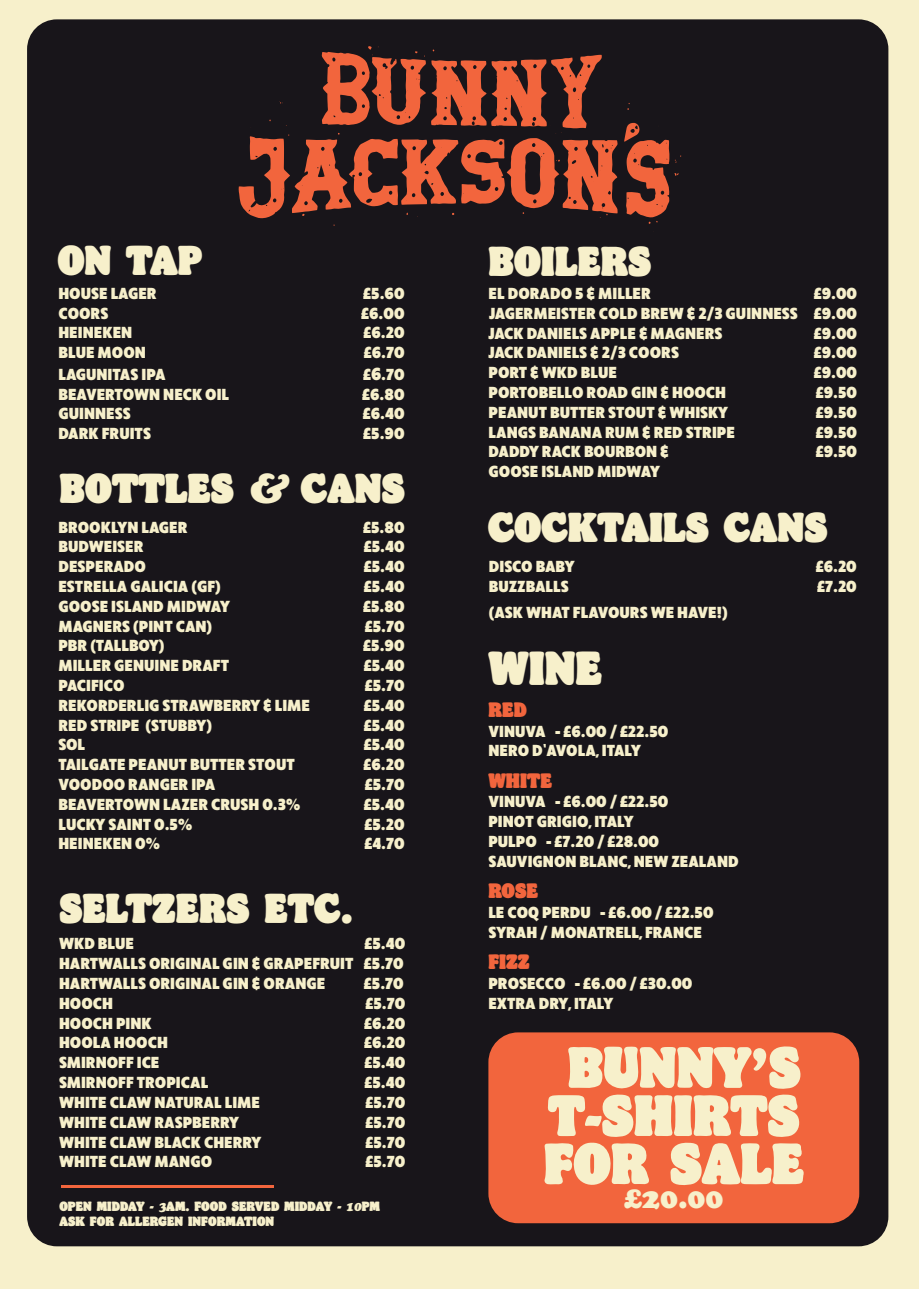
<style>
.page{position:relative;width:919px;height:1289px;background:#fff}
.page>*{position:absolute;margin:0;border:0;box-sizing:border-box;transform-origin:0 0}
.t1{font:58.5px/48.2px "Bunny King";color:#f7f0cb;text-align:center}
.t2{font:48px "Bunny King";color:#f7f0cb}
.t3{font:42px "Bunny King";color:#f7f0cb}
.t4{font:900 30px "Cooper";color:#f7f0cb}
.t5{font:21px "Bunny King";color:#f2653d}
.t6{font:900 16.5px/19.8px "Ruck Sack";color:#f7f0cb}
.t7{font:13.5px/15px "Bunny King";color:#f7f0cb}
.s1{font-size:18px}
.s2{font-family:"Cooper Black Std";font-style:italic}
.s3{font-family:"Cooper";font-weight:900}
</style>
<div class="page">
<div style="left:0;top:0;width:918px;height:1288px;background:#f7f0cb"></div>
<div style="left:27px;top:19px;width:861px;height:1227px;background:#18151a;border-radius:30px"></div>
<hr style="left:61px;top:1184px;width:213px;height:3px;background:#f2653d">
<svg style="left:624px;top:123px;width:57px;height:101px"></svg>
<svg style="left:239px;top:46px;width:378px;height:172px"></svg>
<div style="left:488px;top:1032px;width:371px;height:191px;background:#f2653d;border-radius:30px"></div>
<h3 class="t3" style="left:58px;top:242px;width:146px">ON TAP</h3>
<p class="t6" style="left:58px;top:282px;width:100px">HOUSE LAGER</p>
<p class="t6" style="left:363px;top:282px;width:42px">£5.60</p>
<p class="t6" style="left:58px;top:302px;width:51px">COORS</p>
<p class="t6" style="left:361px;top:302px;width:44px">£6.00</p>
<p class="t6" style="left:58px;top:322px;width:75px">HEINEKEN</p>
<p class="t6" style="left:364px;top:322px;width:42px">£6.20</p>
<p class="t6" style="left:58px;top:341px;width:89px">BLUE MOON</p>
<p class="t6" style="left:364px;top:341px;width:42px">£6.70</p>
<p class="t6" style="left:58px;top:363px;width:109px">LAGUNITAS IPA</p>
<p class="t6" style="left:363px;top:363px;width:43px">£<span class="s1">6</span>.70</p>
<p class="t6" style="left:58px;top:383px;width:172px">BEAVERTOWN NECK OIL</p>
<p class="t6" style="left:362px;top:383px;width:44px">£6.80</p>
<p class="t6" style="left:58px;top:403px;width:74px">GUINNESS</p>
<p class="t6" style="left:363px;top:403px;width:43px">£6.40</p>
<p class="t6" style="left:58px;top:422px;width:94px">DARK FRUITS</p>
<p class="t6" style="left:363px;top:422px;width:42px">£5.90</p>
<h3 class="t3" style="left:60px;top:470px;width:346px">BOTTLES <span class="s2">&amp;</span> CANS</h3>
<p class="t6" style="left:58px;top:516px;width:131px">BROOKLYN LAGER</p>
<p class="t6" style="left:363px;top:516px;width:43px">£5.80</p>
<p class="t6" style="left:58px;top:535px;width:87px">BUDWEISER</p>
<p class="t6" style="left:364px;top:535px;width:42px">£5.40</p>
<p class="t6" style="left:58px;top:555px;width:89px">DESPERADO</p>
<p class="t6" style="left:364px;top:555px;width:42px">£5.40</p>
<p class="t6" style="left:58px;top:575px;width:164px">ESTRELLA GALICIA (GF)</p>
<p class="t6" style="left:364px;top:575px;width:42px">£5.40</p>
<p class="t6" style="left:58px;top:595px;width:173px">GOOSE ISLAND MIDWAY</p>
<p class="t6" style="left:363px;top:595px;width:43px">£5.80</p>
<p class="t6" style="left:58px;top:615px;width:155px">MAGNERS (PINT CAN)</p>
<p class="t6" style="left:365px;top:615px;width:41px">£5.70</p>
<p class="t6" style="left:58px;top:634px;width:107px">PBR (TALLBOY)</p>
<p class="t6" style="left:363px;top:634px;width:42px">£5.90</p>
<p class="t6" style="left:58px;top:654px;width:172px">MILLER GENUINE DRAFT</p>
<p class="t6" style="left:364px;top:654px;width:42px">£5.40</p>
<p class="t6" style="left:58px;top:674px;width:68px">PACIFICO</p>
<p class="t6" style="left:365px;top:674px;width:41px">£5.70</p>
<p class="t6" style="left:58px;top:694px;width:253px">REKORDERLIG STRAWBERRY &amp; LIME</p>
<p class="t6" style="left:364px;top:694px;width:42px">£5.40</p>
<p class="t6" style="left:58px;top:714px;width:155px">RED STRIPE (STUBBY)</p>
<p class="t6" style="left:364px;top:714px;width:42px">£5.40</p>
<p class="t6" style="left:58px;top:733px;width:28px">SOL</p>
<p class="t6" style="left:364px;top:733px;width:42px">£5.40</p>
<p class="t6" style="left:58px;top:753px;width:238px">TAILGATE PEANUT BUTTER STOUT</p>
<p class="t6" style="left:364px;top:753px;width:42px">£6.20</p>
<p class="t6" style="left:58px;top:773px;width:158px">VOODOO RANGER IPA</p>
<p class="t6" style="left:365px;top:773px;width:41px">£5.70</p>
<p class="t6" style="left:58px;top:793px;width:243px">BEAVERTOWN LAZER CRUSH 0.3%</p>
<p class="t6" style="left:364px;top:793px;width:42px">£5.40</p>
<p class="t6" style="left:58px;top:813px;width:135px">LUCKY SAINT 0.5%</p>
<p class="t6" style="left:365px;top:813px;width:41px">£5.20</p>
<p class="t6" style="left:58px;top:832px;width:102px">HEINEKEN 0%</p>
<p class="t6" style="left:365px;top:832px;width:41px">£4.70</p>
<h3 class="t3" style="left:60px;top:889px;width:295px">SELTZERS ETC<span class="s2">.</span></h3>
<p class="t6" style="left:59px;top:932px;width:347px;text-align:justify;text-indent:306px">£5.40<br>HARTWALLS ORIGINAL GIN &amp; GRAPEFRUIT £5.70<br>HARTWALLS ORIGINAL GIN &amp; ORANGE</p>
<p class="t6" style="left:59px;top:932px;width:77px">WKD BLUE</p>
<p class="t6" style="left:364px;top:972px;width:41px">£5.70</p>
<p class="t6" style="left:59px;top:992px;width:55px">HOOCH</p>
<p class="t6" style="left:366px;top:992px;width:41px">£5.70</p>
<p class="t6" style="left:59px;top:1011px;width:94px">HOOCH PINK</p>
<p class="t6" style="left:364px;top:1011px;width:42px">£6.20</p>
<p class="t6" style="left:59px;top:1031px;width:110px">HOOLA HOOCH</p>
<p class="t6" style="left:364px;top:1031px;width:42px">£6.20</p>
<p class="t6" style="left:59px;top:1051px;width:102px">SMIRNOFF ICE</p>
<p class="t6" style="left:365px;top:1051px;width:42px">£5.40</p>
<p class="t6" style="left:59px;top:1071px;width:151px">SMIRNOFF TROPICAL</p>
<p class="t6" style="left:365px;top:1071px;width:42px">£5.40</p>
<p class="t6" style="left:59px;top:1091px;width:202px">WHITE CLAW NATURAL LIME</p>
<p class="t6" style="left:366px;top:1091px;width:41px">£5.70</p>
<p class="t6" style="left:59px;top:1110px;width:181px">WHITE CLAW RASPBERRY</p>
<p class="t6" style="left:366px;top:1110px;width:41px">£5.70</p>
<p class="t6" style="left:59px;top:1130px;width:204px">WHITE CLAW BLACK CHERRY</p>
<p class="t6" style="left:366px;top:1130px;width:41px">£5.70</p>
<p class="t6" style="left:59px;top:1150px;width:155px">WHITE CLAW MANGO</p>
<p class="t6" style="left:366px;top:1150px;width:41px">£5.70</p>
<p class="t7" style="left:59px;top:1199px;width:322px">OPEN MIDDAY <span class="s2">- 3</span>AM<span class="s2">.</span> FOOD SERVED MIDDAY <span class="s2">- 10</span>PM<br>ASK FOR ALLERGEN INFORMATION</p>
<h3 class="t3" style="left:488px;top:242px;width:164px">BOILERS</h3>
<p class="t6" style="left:488px;top:282px;width:164px">EL DORADO 5 &amp; MILLER</p>
<p class="t6" style="left:488px;top:282px;width:370px;text-align:justify;text-indent:325px">£9.00<br>JAGERMEISTER COLD BREW &amp; 2/3 GUINNESS £9.00<br>JACK DANIELS APPLE &amp; MAGNERS</p>
<p class="t6" style="left:814px;top:322px;width:44px">£9.00</p>
<p class="t6" style="left:488px;top:341px;width:192px">JACK DANIELS &amp; 2/3 COORS</p>
<p class="t6" style="left:814px;top:341px;width:44px">£9.00</p>
<p class="t6" style="left:488px;top:361px;width:130px">PORT &amp; WKD BLUE</p>
<p class="t6" style="left:814px;top:361px;width:44px">£9.00</p>
<p class="t6" style="left:488px;top:381px;width:239px">PORTOBELLO ROAD GIN &amp; HOOCH</p>
<p class="t6" style="left:816px;top:381px;width:42px">£9.50</p>
<p class="t6" style="left:488px;top:401px;width:241px">PEANUT BUTTER STOUT &amp; WHISKY</p>
<p class="t6" style="left:816px;top:401px;width:42px">£9.50</p>
<p class="t6" style="left:488px;top:421px;width:248px">LANGS BANANA RUM &amp; RED STRIPE</p>
<p class="t6" style="left:816px;top:421px;width:42px">£9.50</p>
<p class="t6" style="left:488px;top:440px;width:182px">DADDY RACK BOURBON &amp;</p>
<p class="t6" style="left:816px;top:440px;width:42px">£9.50</p>
<p class="t6" style="left:488px;top:460px;width:173px">GOOSE ISLAND MIDWAY</p>
<h3 class="t3" style="left:488px;top:509px;width:341px">COCKTAILS CANS</h3>
<p class="t6" style="left:489px;top:555px;width:87px">DISCO BABY</p>
<p class="t6" style="left:816px;top:555px;width:42px">£6.20</p>
<p class="t6" style="left:489px;top:575px;width:81px">BUZZBALLS</p>
<p class="t6" style="left:817px;top:575px;width:41px">£7.20</p>
<p class="t6" style="left:489px;top:601px;width:240px">(ASK WHAT FLAVOURS WE HAVE!)</p>
<h2 class="t2" style="left:488px;top:646px;width:115px">WINE</h2>
<p class="t5" style="left:488px;top:700px;width:40px">RED</p>
<p class="t6" style="left:488px;top:720px;width:181px">VINUVA - £6.00 / £22.50<br>NERO D’AVOLA, ITALY</p>
<p class="t5" style="left:488px;top:771px;width:65px">WHITE</p>
<p class="t6" style="left:488px;top:790px;width:252px">VINUVA - £6.00 / £22.50<br>PINOT GRIGIO, ITALY<br>PULPO - £7.20 / £28.00<br>SAUVIGNON BLANC, NEW ZEALAND</p>
<p class="t5" style="left:488px;top:881px;width:51px">ROSE</p>
<p class="t6" style="left:488px;top:901px;width:227px">LE COQ PERDU - £6.00 / £22.50<br>SYRAH / MONATRELL, FRANCE</p>
<p class="t5" style="left:488px;top:952px;width:43px">FIZZ</p>
<p class="t6" style="left:488px;top:972px;width:205px">PROSECCO - £6.00 / £30.00<br>EXTRA DRY, ITALY</p>
<h1 class="t1" style="left:543px;top:1048px;width:262px">BUNNY<span class="s3">’</span>S<br>T<span class="s3">-</span>SHIRTS<br>FOR SALE</h1>
<h3 class="t4" style="left:624px;top:1180px;width:100px">£20.00</h3>
</div>
